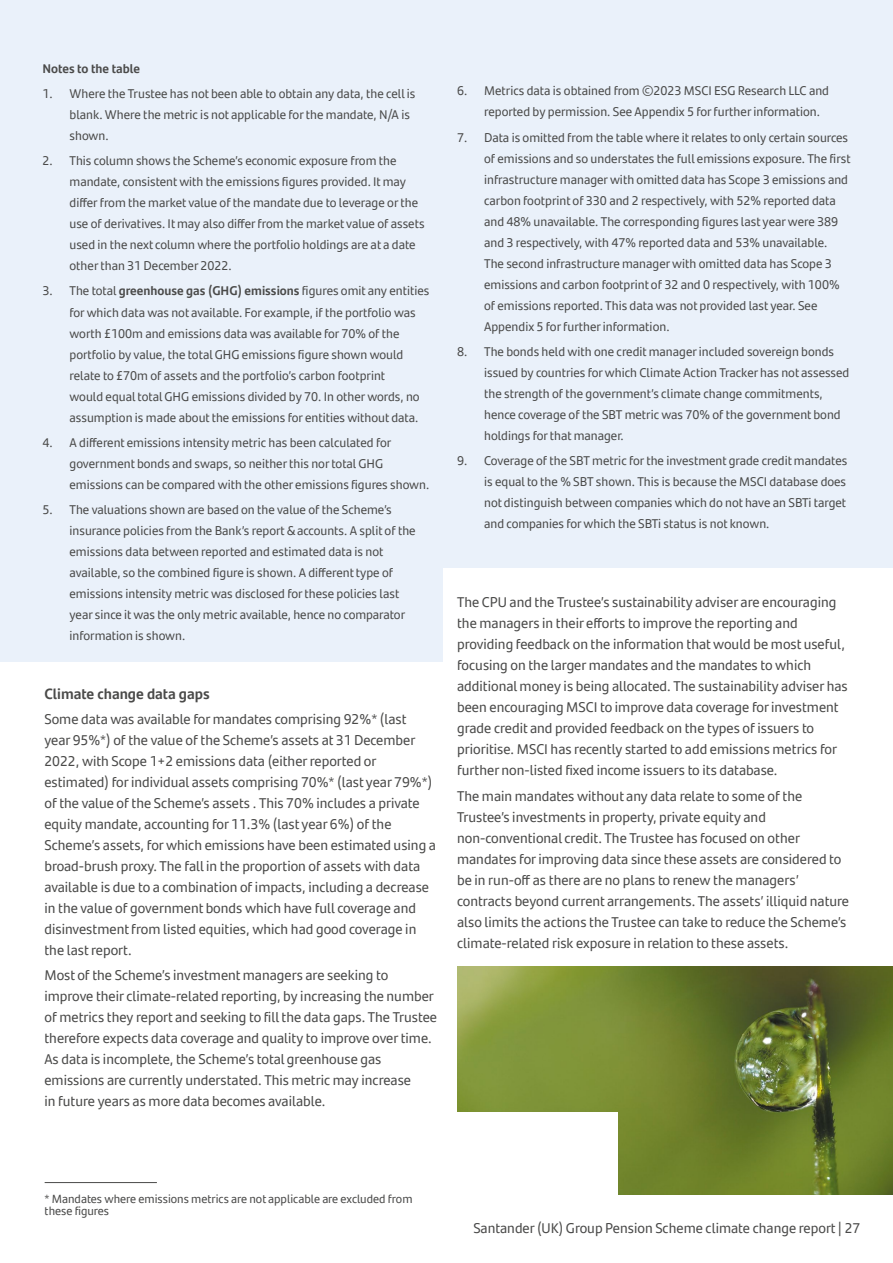
<style>
.page{position:relative;width:893px;height:1263px;background:#fff}
.page>*{position:absolute;margin:0;border:0;box-sizing:border-box;transform-origin:0 0}
.t1{font:700 15px "Santander Text";color:#4a4a49}
.t2{font:14.25px/21px "Santander Text";color:#4a4a49}
.t3{font:12.75px/21px "Santander Text";color:#4a4a49}
.t4{font:700 12.75px "Santander Text";color:#4a4a49}
.t5{font:12px/12px "Santander Text";color:#4a4a49}
.s1{font-weight:700}
</style>
<div class="page">
<div style="left:0;top:0;width:893px;height:662px;background:#eaf1fa"></div>
<img style="left:457px;top:966px;width:436px;height:228px">
<div style="left:444px;top:568px;width:449px;height:107px;background:#fff"></div>
<div style="left:313px;top:1112px;width:305px;height:103px;background:#fff"></div>
<hr style="left:45px;top:1182px;width:112px;height:1px;background:#4a4a49">
<p class="t4" style="left:43px;top:58px;width:99px">Notes to the table</p>
<p class="t3" style="left:70px;top:82px;width:347px;text-indent:-27px">1. Where the Trustee has not been able to obtain any data, the cell is blank. Where the metric is not applicable for the mandate, N/A is shown.</p>
<p class="t3" style="left:70px;top:150px;width:357px;text-indent:-27px">2. This column shows the Scheme’s economic exposure from the mandate, consistent with the emissions figures provided. It may differ from the market value of the mandate due to leverage or the use of derivatives. It may also differ from the market value of assets used in the next column where the portfolio holdings are at a date other than 31 December 2022.</p>
<p class="t3" style="left:70px;top:280px;width:361px;text-indent:-27px">3. The total <span class="s1">greenhouse gas (GHG) emissions</span> figures omit any entities for which data was not available. For example, if the portfolio was worth £100m and emissions data was available for 70% of the portfolio by value, the total GHG emissions figure shown would relate to £70m of assets and the portfolio’s carbon footprint<br>would equal total GHG emissions divided by 70. In other words, no assumption is made about the emissions for entities without data.</p>
<p class="t3" style="left:70px;top:431px;width:361px;text-indent:-27px">4. A different emissions intensity metric has been calculated for government bonds and swaps, so neither this nor total GHG emissions can be compared with the other emissions figures shown.</p>
<p class="t3" style="left:70px;top:498px;width:348px;text-indent:-27px">5. The valuations shown are based on the value of the Scheme’s insurance policies from the Bank’s report &amp; accounts. A split of the emissions data between reported and estimated data is not available, so the combined figure is shown. A different type of emissions intensity metric was disclosed for these policies last year since it was the only metric available, hence no comparator information is shown.</p>
<p class="t1" style="left:44px;top:682px;width:167px">Climate change data gaps</p>
<p class="t2" style="left:44px;top:708px;width:393px">Some data was available for mandates comprising 92%* (last year 95%*) of the value of the Scheme’s assets at 31 December 2022, with Scope 1+2 emissions data (either reported or estimated) for individual assets comprising 70%* (last year 79%*) of the value of the Scheme’s assets . This 70% includes a private equity mandate, accounting for 11.3% (last year 6%) of the Scheme’s assets, for which emissions have been estimated using a broad-brush proxy. The fall in the proportion of assets with data available is due to a combination of impacts, including a decrease in the value of government bonds which have full coverage and disinvestment from listed equities, which had good coverage in the last report.</p>
<p class="t2" style="left:44px;top:964px;width:394px">Most of the Scheme’s investment managers are seeking to improve their climate-related reporting, by increasing the number of metrics they report and seeking to fill the data gaps. The Trustee therefore expects data coverage and quality to improve over time.<br>As data is incomplete, the Scheme’s total greenhouse gas emissions are currently understated. This metric may increase<br>in future years as more data becomes available.</p>
<p class="t3" style="left:484px;top:80px;width:346px;text-indent:-27px">6. Metrics data is obtained from ©2023 MSCI ESG Research LLC and reported by permission. See Appendix 5 for further information.</p>
<p class="t3" style="left:484px;top:126px;width:368px;text-indent:-27px">7. Data is omitted from the table where it relates to only certain sources of emissions and so understates the full emissions exposure. The first infrastructure manager with omitted data has Scope 3 emissions and carbon footprint of 330 and 2 respectively, with 52% reported data and 48% unavailable. The corresponding figures last year were 389 and 3 respectively, with 47% reported data and 53% unavailable.<br>The second infrastructure manager with omitted data has Scope 3 emissions and carbon footprint of 32 and 0 respectively, with 100% of emissions reported. This data was not provided last year. See Appendix 5 for further information.</p>
<p class="t3" style="left:484px;top:340px;width:367px;text-indent:-27px">8. The bonds held with one credit manager included sovereign bonds issued by countries for which Climate Action Tracker has not assessed the strength of the government’s climate change commitments, hence coverage of the SBT metric was 70% of the government bond holdings for that manager.</p>
<p class="t3" style="left:484px;top:450px;width:365px;text-align:justify;text-indent:-27px">9. Coverage of the SBT metric for the investment grade credit mandates is equal to the % SBT shown. This is because the MSCI database does not distinguish between companies which do not have an SBTi target and companies for which the SBTi status is not known.</p>
<p class="t2" style="left:457px;top:591px;width:392px">The CPU and the Trustee’s sustainability adviser are encouraging the managers in their efforts to improve the reporting and providing feedback on the information that would be most useful, focusing on the larger mandates and the mandates to which additional money is being allocated. The sustainability adviser has been encouraging MSCI to improve data coverage for investment grade credit and provided feedback on the types of issuers to prioritise. MSCI has recently started to add emissions metrics for further non-listed fixed income issuers to its database.</p>
<p class="t2" style="left:457px;top:784px;width:394px">The main mandates without any data relate to some of the Trustee’s investments in property, private equity and non-conventional credit. The Trustee has focused on other mandates for improving data since these assets are considered to be in run-off as there are no plans to renew the managers’ contracts beyond current arrangements. The assets’ illiquid nature also limits the actions the Trustee can take to reduce the Scheme’s climate-related risk exposure in relation to these assets.</p>
<p class="t5" style="left:45px;top:1192px;width:369px">* Mandates where emissions metrics are not applicable are excluded from these figures</p>
<p class="t2" style="left:473px;top:1217px;width:388px">Santander (UK) Group Pension Scheme climate change report | 27</p>
</div>
